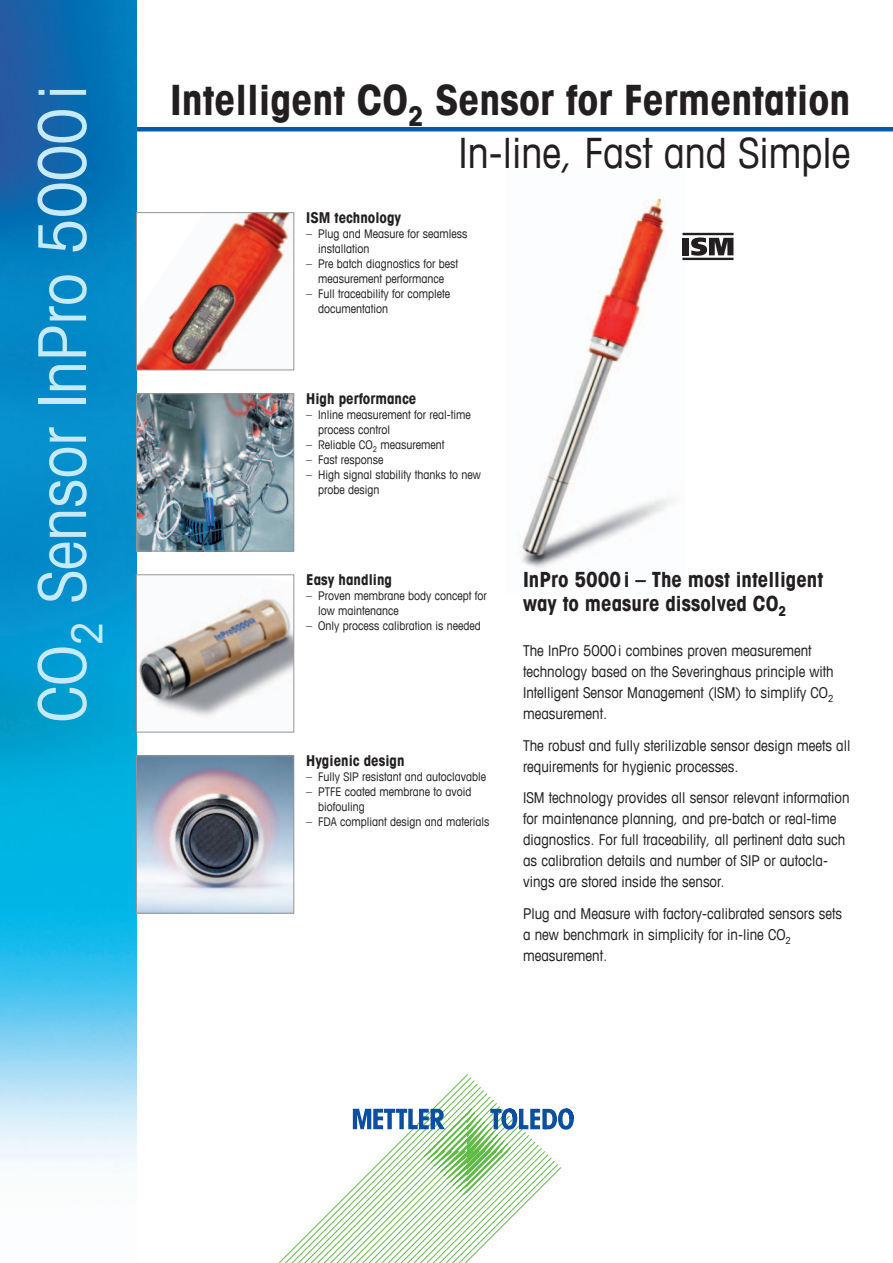
<style>
.page{position:relative;width:893px;height:1263px;background:#fff}
.page>*{position:absolute;margin:0;border:0;box-sizing:border-box;transform-origin:0 0}
.t1{font:condensed 66px "Avant Garde Com";color:#c6eafa}
.t2{font:700 condensed 42px/52.5px "Avant Garde Com";color:#231f20;text-align:right}
.t3{font:700 condensed 21px/24px "Avant Garde Com";color:#231f20}
.t4{font:condensed 15px/21px "Avant Garde Com";color:#231f20}
.t5{font:700 condensed 15px "Avant Garde Com";color:#231f20}
.t6{font:condensed 12px/15px "Avant Garde Com";color:#231f20}
.s1{font-weight:400}
</style>
<div class="page">
<img style="left:520px;top:198px;width:165px;height:371px">
<hr style="left:0;top:127px;width:893px;height:4px;background:#015bab">
<img style="left:0;top:0;width:136px;height:1169px">
<img style="left:138px;top:214px;width:153px;height:154px">
<div style="left:136px;top:212px;width:158px;height:158px;border:1px solid #939598"></div>
<img style="left:138px;top:395px;width:154px;height:154px">
<div style="left:136px;top:393px;width:158px;height:158px;border:1px solid #939598"></div>
<img style="left:138px;top:598px;width:154px;height:119px">
<div style="left:136px;top:574px;width:158px;height:158px;border:1px solid #939598"></div>
<img style="left:138px;top:757px;width:154px;height:154px">
<div style="left:136px;top:755px;width:158px;height:158px;border:1px solid #939598"></div>
<svg style="left:278px;top:1074px;width:256px;height:189px"></svg>
<svg style="left:353px;top:1108px;width:221px;height:87px"></svg>
<div style="left:682px;top:238px;width:7px;height:17px;background:#231f20"></div>
<svg style="left:691px;top:237px;width:42px;height:19px"></svg>
<hr style="left:682px;top:233px;width:51px;height:2px;background:#231f20">
<hr style="left:682px;top:258px;width:51px;height:2px;background:#231f20">
<h1 class="t1" style="left:22px;top:722px;width:639px;rotate:-90deg">CO<sub>2</sub> Sensor InPro 5000i</h1>
<h2 class="t2" style="left:170px;top:73px;width:682px">Intelligent CO<sub>2</sub> Sensor for Fermentation<br><span class="s1">In-line, Fast and Simple</span></h2>
<p class="t5" style="left:306px;top:208px;width:97px">ISM technology</p>
<p class="t6" style="left:318px;top:226px;width:151px;text-indent:-12px">– Plug and Measure for seamless installation</p>
<p class="t6" style="left:306px;top:256px;width:153px;text-align:center">– Pre batch diagnostics for best measurement performance</p>
<p class="t6" style="left:318px;top:286px;width:133px;text-indent:-12px">– Full traceability for complete documentation</p>
<p class="t5" style="left:306px;top:389px;width:111px">High performance</p>
<p class="t6" style="left:318px;top:407px;width:154px;text-indent:-12px">– Inline measurement for real-time process control</p>
<p class="t6" style="left:306px;top:437px;width:140px">– Reliable CO<sub>2</sub> measurement</p>
<p class="t6" style="left:306px;top:452px;width:79px">– Fast response</p>
<p class="t6" style="left:318px;top:467px;width:164px;text-indent:-12px">– High signal stability thanks to new probe design</p>
<h3 class="t3" style="left:523px;top:567px;width:302px">InPro 5000i – The most intelligent way to measure dissolved CO<sub>2</sub></h3>
<p class="t4" style="left:523px;top:640px;width:312px">The InPro 5000i combines proven measurement technology based on the Severinghaus principle with Intelligent Sensor Management (ISM) to simplify CO<sub>2 </sub>measurement.</p>
<p class="t4" style="left:523px;top:735px;width:329px">The robust and fully sterilizable sensor design meets all requirements for hygienic processes.</p>
<p class="t4" style="left:523px;top:787px;width:328px">ISM technology provides all sensor relevant information for maintenance planning, and pre-batch or real-time diagnostics. For full traceability, all pertinent data such as calibration details and number of SIP or autocla&shy;vings are stored inside the sensor.</p>
<p class="t4" style="left:523px;top:903px;width:321px">Plug and Measure with factory-calibrated sensors sets a new benchmark in simplicity for in-line CO<sub>2 </sub>measurement.</p>
<p class="t5" style="left:306px;top:570px;width:87px">Easy handling</p>
<p class="t6" style="left:318px;top:588px;width:170px;text-indent:-12px">– Proven membrane body concept for low maintenance</p>
<p class="t6" style="left:306px;top:618px;width:176px">– Only process calibration is needed</p>
<p class="t5" style="left:306px;top:751px;width:100px">Hygienic design</p>
<p class="t6" style="left:306px;top:769px;width:181px">– Fully SIP resistant and autoclavable</p>
<p class="t6" style="left:318px;top:784px;width:155px;text-indent:-12px">– PTFE coated membrane to avoid biofouling</p>
<p class="t6" style="left:306px;top:814px;width:185px">– FDA compliant design and materials</p>
</div>
